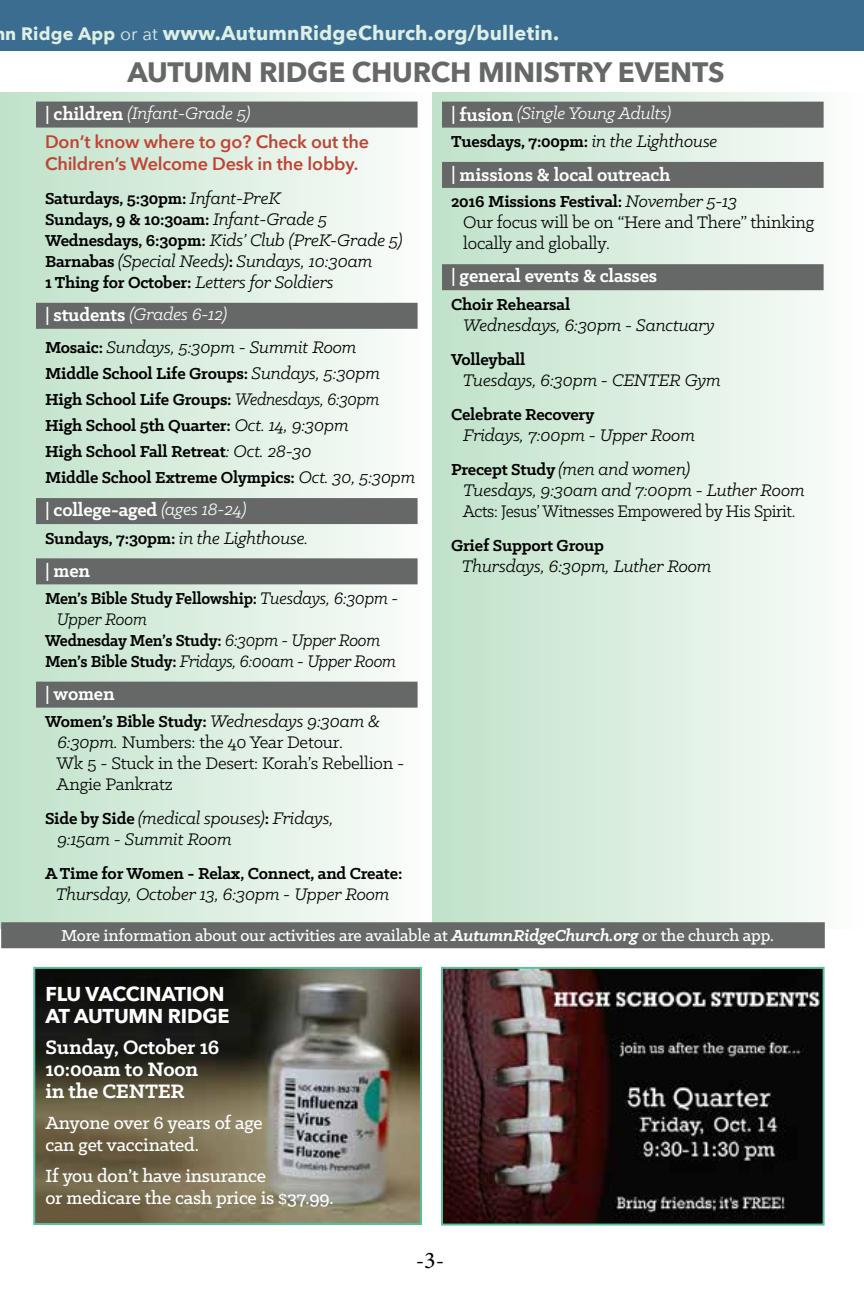
<style>
.page{position:relative;width:864px;height:1296px;background:#fff}
.page>*{position:absolute;margin:0;border:0;box-sizing:border-box;transform-origin:0 0}
.t1{font:700 28px "Avenir Next";letter-spacing:-.01em;color:#666767}
.t2{font:24px "Minion Pro";color:#000}
.t3{font:700 22px/22px "Klinic Slab";letter-spacing:-.01em;color:#fff}
.t4{font:500 20px/22px "Klinic Slab";letter-spacing:-.01em;color:#fff}
.t5{font:700 20px "Klinic Slab";letter-spacing:-.01em;color:#fff}
.t6{font:700 20px "Avenir Next";letter-spacing:.01em;color:#ddefe6}
.t7{font:700 20px/22px "Avenir Next";letter-spacing:-.01em;color:#fff}
.t8{font:italic 19px/21px "Klinic Slab";letter-spacing:-.01em;color:#000}
.t9{font:19px/21px "Klinic Slab";letter-spacing:-.01em;color:#000}
.t10{font:italic 19px "Klinic Slab";letter-spacing:-.01em;color:#fff}
.t11{font:italic 19px "Klinic Slab";letter-spacing:-.01em;color:#000;scale:.95 1}
.t12{font:19px "Klinic Slab";letter-spacing:-.01em;color:#000;scale:.95 1}
.t13{font:700 18px/26px "Klinic Slab";letter-spacing:-.01em;color:#000}
.t14{font:500 18px "Klinic Slab";letter-spacing:-.01em;color:#fff}
.t15{font:700 18px "Klinic Slab";letter-spacing:-.01em;color:#000;scale:.95 1}
.t16{font:600 18px/22px "Avenir Next";letter-spacing:-.01em;color:#c04434}
.s1{font-size:18px}
.s2{font-weight:400;font-size:18px}
.s3{font-weight:500;font-style:normal;font-size:20px}
.s4{font-weight:700;font-style:normal;font-size:20px}
.s5{font-weight:400;font-style:italic;font-size:19px}
.s6{font-weight:700;font-style:normal;font-size:18px}
.s7{font-weight:500;font-style:normal;font-size:20px;color:#fff}
.s8{font-weight:700;font-style:normal;font-size:20px;color:#fff}
.s9{color:#fff}
.s10{font-weight:500}
.s11{font-style:italic}
.s12{font-weight:700;font-style:italic}
</style>
<div class="page">
<div style="left:0;top:93px;width:432px;height:836px;background:linear-gradient(to right,#bfe1c9,#fbfdfb)"></div>
<div style="left:432px;top:93px;width:432px;height:836px;background:linear-gradient(to right,#bfe1c9,#fbfdfb)"></div>
<div style="left:0;top:0;width:864px;height:50px;background:#3a6d8f"></div>
<div style="left:36px;top:102px;width:382px;height:26px;background:#666767"></div>
<div style="left:36px;top:303px;width:382px;height:26px;background:#666767"></div>
<div style="left:36px;top:498px;width:382px;height:26px;background:#666767"></div>
<div style="left:36px;top:558px;width:382px;height:26px;background:#666767"></div>
<div style="left:36px;top:682px;width:382px;height:26px;background:#666767"></div>
<div style="left:442px;top:102px;width:382px;height:26px;background:#666767"></div>
<div style="left:442px;top:162px;width:382px;height:26px;background:#666767"></div>
<div style="left:442px;top:264px;width:382px;height:26px;background:#666767"></div>
<div style="left:1px;top:922px;width:824px;height:26px;background:#666767"></div>
<img style="left:36px;top:970px;width:383px;height:252px">
<div style="left:33px;top:967px;width:389px;height:258px;border:2px solid #59c09b"></div>
<img style="left:444px;top:970px;width:378px;height:253px">
<div style="left:441px;top:967px;width:384px;height:259px;border:2px solid #59c09b"></div>
<p class="t6" style="left:5px;top:16px;width:555px"><span class="s1">n Ridge App</span> <span class="s2">or at</span> www.AutumnRidgeChurch.org/bulletin.</p>
<h1 class="t1" style="left:128px;top:48px;width:598px">AUTUMN RIDGE CHURCH MINISTRY EVENTS</h1>
<p class="t10" style="left:45px;top:101px;width:207px"><span class="s3">|</span> <span class="s4">children</span> (Infant-Grade 5)</p>
<p class="t16" style="left:45px;top:130px;width:326px">Don’t know where to go? Check out the<br>Children’s Welcome Desk in the lobby.</p>
<p class="t13" style="left:45px;top:188px;width:284px;line-height:21px">Saturdays, 5:30pm: <span class="s5">Infant-PreK<br></span>Sundays, 9 &amp; 10:30am: <span class="s5">Infant-Grade 5</span></p>
<p class="t8" style="left:45px;top:229px;width:359px"><span class="s6">Wednesdays, 6:30pm:</span> Kids’ Club (PreK-Grade 5)<br><span class="s6">Barnabas</span> (Special Needs)<span class="s6">:</span> Sundays, 10:30am<br><span class="s6">1 Thing for October:</span> Letters for Soldiers</p>
<p class="t8" style="left:45px;top:297px;width:313px;line-height:33.4px"><span class="s7">|</span> <span class="s8">students</span> <span class="s9">(Grades 6-12)<br></span><span class="s6">Mosaic:</span> Sundays, 5:30pm - Summit Room</p>
<p class="t13" style="left:45px;top:360px;width:372px">Middle School Life Groups: <span class="s5">Sundays, 5:30pm </span>High School Life Groups: <span class="s5">Wednesdays, 6:30pm </span>High School 5th Quarter: <span class="s5">Oct. 14, 9:30pm<br></span>High School Fall Retreat<span class="s5">: Oct. 28-30<br></span>Middle School Extreme Olympics: <span class="s5">Oct. 30, 5:30pm</span></p>
<p class="t5" style="left:45px;top:497px;width:203px"><span class="s10">|</span> college-aged <span class="s5">(ages 18-24)</span></p>
<p class="t8" style="left:45px;top:527px;width:265px"><span class="s6">Sundays, 7:30pm:</span> in the Lighthouse.</p>
<p class="t5" style="left:45px;top:557px;width:47px"><span class="s10">|</span> men</p>
<p class="t15" style="left:45px;top:587px;width:373px">Men’s Bible Study Fellowship: <span class="s5">Tuesdays, 6:30pm -</span></p>
<p class="t11" style="left:57px;top:607px;width:97px">Upper Room</p>
<p class="t15" style="left:45px;top:629px;width:355px">Wednesday Men’s Study: <span class="s5">6:30pm - Upper Room</span></p>
<p class="t11" style="left:45px;top:649px;width:371px"><span class="s6">Men’s Bible Study:</span> Fridays, 6:00am - Upper Room</p>
<p class="t5" style="left:45px;top:681px;width:71px"><span class="s10">|</span> women</p>
<p class="t13" style="left:45px;top:708px;width:337px">Women’s Bible Study: <span class="s5">Wednesdays 9:30am &amp;</span></p>
<p class="t9" style="left:57px;top:731px;width:349px"><span class="s11">6:30pm.</span> Numbers: the 40 Year Detour.<br>Wk 5 - Stuck in the Desert: Korah’s Rebellion -<br>Angie Pankratz</p>
<p class="t8" style="left:57px;top:807px;width:278px;text-indent:-12px"><span class="s6">Side by Side</span> (medical spouses)<span class="s6">:</span> Fridays,<br>9:15am - Summit Room</p>
<p class="t13" style="left:45px;top:860px;width:359px">A Time for Women - Relax, Connect, and Create:</p>
<p class="t8" style="left:56px;top:883px;width:335px">Thursday, October 13, 6:30pm - Upper Room</p>
<p class="t10" style="left:451px;top:101px;width:222px"><span class="s3">|</span> <span class="s4">fusion</span> (Single Young Adults)</p>
<p class="t13" style="left:451px;top:128px;width:268px">Tuesdays, 7:00pm: <span class="s5">in the Lighthouse</span></p>
<p class="t5" style="left:451px;top:162px;width:221px"><span class="s10">|</span> missions &amp; local outreach</p>
<p class="t13" style="left:451px;top:188px;width:288px">2016 Missions Festival: <span class="s5">November 5-13</span></p>
<p class="t9" style="left:463px;top:212px;width:353px">Our focus will be on “Here and There” thinking locally and globally.</p>
<p class="t5" style="left:451px;top:263px;width:208px"><span class="s10">|</span> general events &amp; classes</p>
<p class="t13" style="left:451px;top:291px;width:121px">Choir Rehearsal</p>
<p class="t8" style="left:463px;top:314px;width:253px">Wednesdays, 6:30pm - Sanctuary</p>
<p class="t13" style="left:451px;top:346px;width:76px">Volleyball</p>
<p class="t8" style="left:463px;top:369px;width:260px">Tuesdays, 6:30pm - CENTER Gym</p>
<p class="t13" style="left:451px;top:401px;width:145px">Celebrate Recovery</p>
<p class="t8" style="left:451px;top:417px;width:246px;line-height:34px;text-align:right">Fridays, 7:00pm - Upper Room<br><span class="s6">Precept Study</span> (men and women)</p>
<p class="t8" style="left:463px;top:479px;width:343px">Tuesdays, 9:30am and 7:00pm - Luther Room</p>
<p class="t12" style="left:463px;top:499px;width:351px">Acts: Jesus’ Witnesses Empowered by His Spirit.</p>
<p class="t13" style="left:451px;top:532px;width:155px">Grief Support Group</p>
<p class="t8" style="left:462px;top:555px;width:251px">Thursdays, 6:30pm, Luther Room</p>
<p class="t14" style="left:61px;top:923px;width:714px">More information about our activities are available at <span class="s12">AutumnRidgeChurch.org</span> or the church app.</p>
<p class="t7" style="left:45px;top:983px;width:186px">FLU VACCINATION<br>AT AUTUMN RIDGE</p>
<p class="t3" style="left:45px;top:1036px;width:176px">Sunday, October 16<br>10:00am to Noon in the CENTER</p>
<p class="t4" style="left:45px;top:1111px;width:219px">Anyone over 6 years of age can get vaccinated.</p>
<p class="t4" style="left:45px;top:1164px;width:290px">If you don’t have insurance<br>or medicare the cash price is $37.99.</p>
<p class="t2" style="left:416px;top:1244px;width:30px">-3-</p>
</div>
